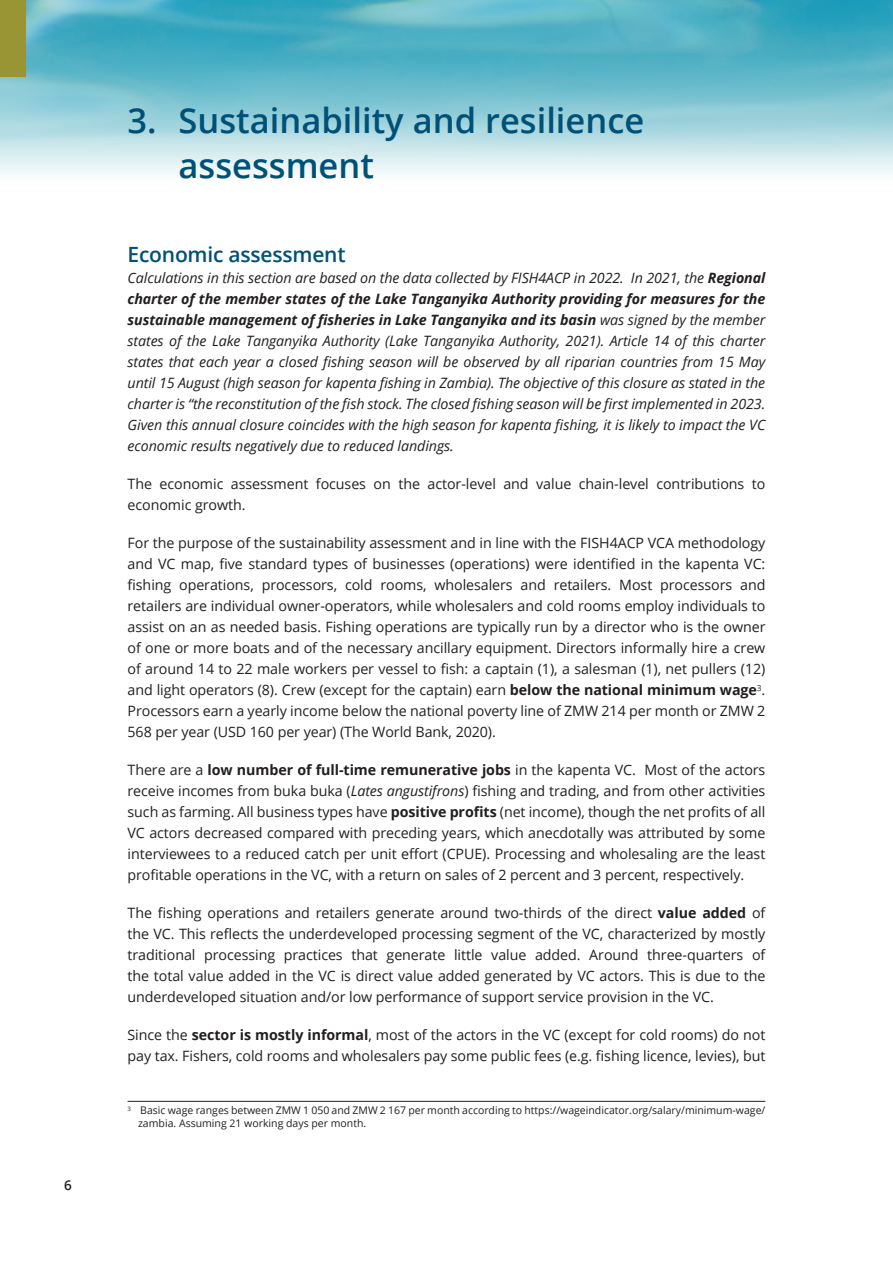
<style>
.page{position:relative;width:893px;height:1263px;background:#fff}
.page>*{position:absolute;margin:0;border:0;box-sizing:border-box;transform-origin:0 0}
.Chapter_opener{font:600 34.5px/45px "Open Sans";color:#005177}
.ahead{font:600 21px "Open Sans";letter-spacing:-.01em;color:#005177}
.BodyCopy{font:14.25px/21px "Open Sans";letter-spacing:-.005em;color:#231f20;text-align:justify}
.BodyCopy-2{font:italic 14.25px/21px "Open Sans";letter-spacing:-.005em;color:#231f20;text-align:justify}
.t1{font:600 13.5px "Open Sans";color:#231f20}
.Footnote{font:10.5px/12.6px "Open Sans";color:#231f20}
.s1{font-weight:700}
.s2{font-style:italic}
</style>
<div class="page">
<img style="left:0;top:0;width:893px;height:174px">
<div style="left:0;top:0;width:26px;height:77px;background:#9a9534"></div>
<hr style="left:128px;top:1101px;width:637px;height:1px;background:#231f20">
<p class="t1" style="left:64px;top:1175px;width:9px">6</p>
<p class="Chapter_opener" style="left:179px;top:97px;width:467px;text-indent:-51px">3. Sustainability and resilience assessment</p>
<p class="ahead" style="left:128px;top:240px;width:220px">Economic assessment</p>
<p class="BodyCopy-2" style="left:128px;top:267px;width:639px">Calculations in this section are based on the data collected by FISH4ACP in 2022. In 2021, the <span class="s1">Regional charter of the member states of the Lake Tanganyika Authority providing for measures for the sustainable management of fisheries in Lake Tanganyika and its basin</span> was signed by the member states of the Lake Tanganyika Authority (Lake Tanganyika Authority, 2021). Article 14 of this charter states that each year a closed fishing season will be observed by all riparian countries from 15 May until 15 August (high season for kapenta fishing in Zambia). The objective of this closure as stated in the charter is “the reconstitution of the fish stock. The closed fishing season will be first implemented in 2023.<br>Given this annual closure coincides with the high season for kapenta fishing, it is likely to impact the VC economic results negatively due to reduced landings.</p>
<p class="BodyCopy" style="left:128px;top:473px;width:639px">The economic assessment focuses on the actor-level and value chain-level contributions to economic growth.</p>
<p class="BodyCopy" style="left:128px;top:532px;width:639px">For the purpose of the sustainability assessment and in line with the FISH4ACP VCA methodology and VC map, five standard types of businesses (operations) were identified in the kapenta VC: fishing operations, processors, cold rooms, wholesalers and retailers. Most processors and retailers are individual owner-operators, while wholesalers and cold rooms employ individuals to assist on an as needed basis. Fishing operations are typically run by a director who is the owner of one or more boats and of the necessary ancillary equipment. Directors informally hire a crew of around 14 to 22 male workers per vessel to fish: a captain (1), a salesman (1), net pullers (12) and light operators (8). Crew (except for the captain) earn <span class="s1">below the national minimum wage</span><sup>3</sup>.<br>Processors earn a yearly income below the national poverty line of ZMW 214 per month or ZMW 2<br>568 per year (USD 160 per year) (The World Bank, 2020).</p>
<p class="BodyCopy" style="left:128px;top:759px;width:639px">There are a <span class="s1">low number of full-time remunerative jobs</span> in the kapenta VC. Most of the actors receive incomes from buka buka (<span class="s2">Lates angustifrons</span>) fishing and trading, and from other activities such as farming. All business types have <span class="s1">positive profits</span> (net income), though the net profits of all VC actors decreased compared with preceding years, which anecdotally was attributed by some interviewees to a reduced catch per unit effort (CPUE). Processing and wholesaling are the least profitable operations in the VC, with a return on sales of 2 percent and 3 percent, respectively.</p>
<p class="BodyCopy" style="left:128px;top:902px;width:639px">The fishing operations and retailers generate around two-thirds of the direct <span class="s1">value added</span> of the VC. This reflects the underdeveloped processing segment of the VC, characterized by mostly traditional processing practices that generate little value added. Around three-quarters of the total value added in the VC is direct value added generated by VC actors. This is due to the underdeveloped situation and/or low performance of support service provision in the VC.</p>
<p class="BodyCopy" style="left:128px;top:1024px;width:639px">Since the <span class="s1">sector is mostly informal</span>, most of the actors in the VC (except for cold rooms) do not pay tax. Fishers, cold rooms and wholesalers pay some public fees (e.g. fishing licence, levies), but</p>
<p class="Footnote" style="left:138px;top:1104px;width:629px;text-indent:-10px"><sup>3</sup> Basic wage ranges between ZMW 1 050 and ZMW 2 167 per month according to https://wageindicator.org/salary/minimum-wage/ zambia. Assuming 21 working days per month.</p>
</div>
